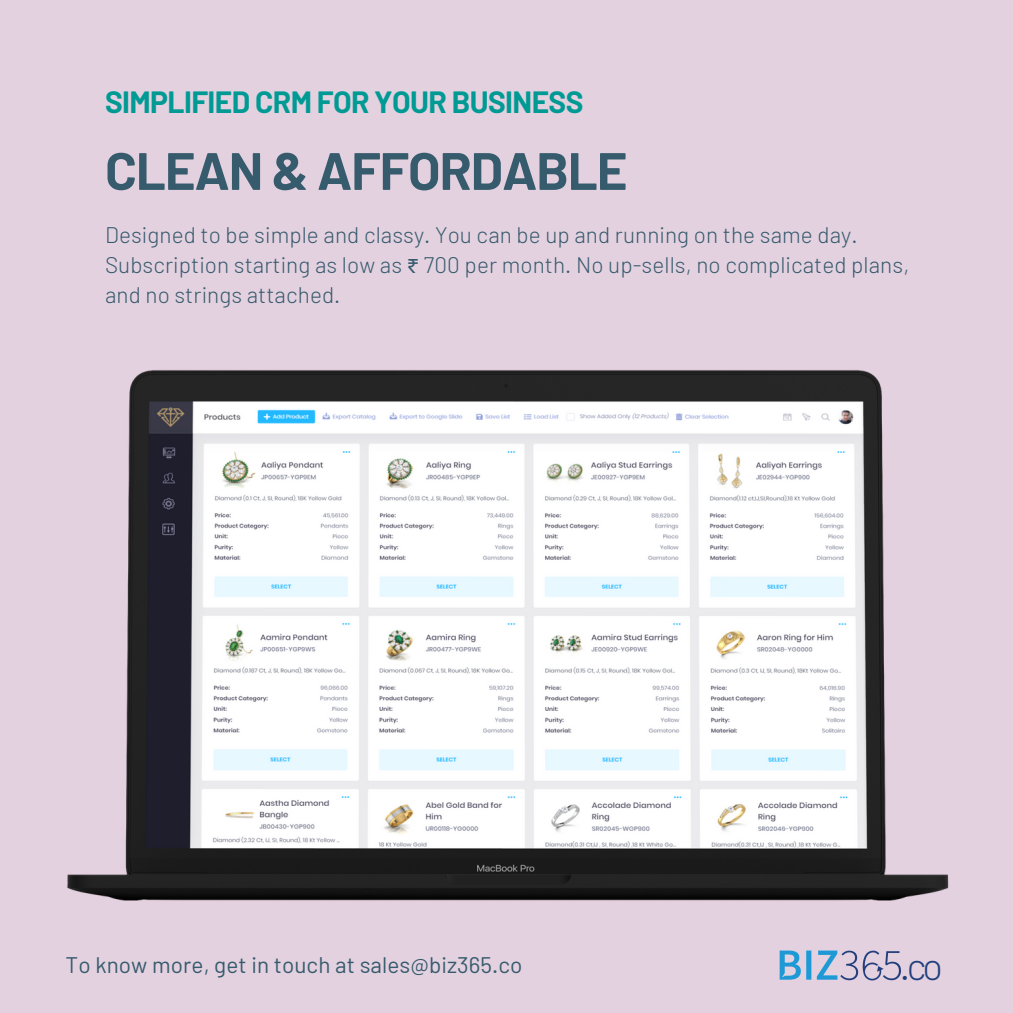
<style>
.page{position:relative;width:1013px;height:1013px;background:#fff}
.page>*{position:absolute;margin:0;border:0;box-sizing:border-box;transform-origin:0 0}
.t1{font:700 52.5px "Barlow";letter-spacing:-.02em;color:#365b6d}
.t2{font:300 37.88px "Barlow";color:#213f7c}
.t3{font:700 30px "Barlow";letter-spacing:-.02em;color:#009a94}
.t4{font:300 22.5px/30px "Barlow";letter-spacing:.005em;color:#365b6d}
.t5{font:22.5px "Barlow";letter-spacing:.005em;color:#365b6d}
.s1{font-family:"Noto Sans Gurmukhi";font-weight:400}
</style>
<div class="page">
<div style="left:0;top:0;width:1012px;height:1012px;background:#e4d1e0"></div>
<img style="left:67px;top:370px;width:882px;height:531px">
<img style="left:779px;top:950px;width:122px;height:30px">
<h3 class="t3" style="left:105px;top:83px;width:480px">SIMPLIFIED CRM FOR YOUR BUSINESS</h3>
<h1 class="t1" style="left:105px;top:137px;width:524px">CLEAN &amp; AFFORDABLE</h1>
<p class="t4" style="left:105px;top:218px;width:805px">Designed to be simple and classy. You can be up and running on the same day.<br>Subscription starting as low as <span class="s1">₹</span> 700 per month. No up-sells, no complicated plans, and no strings attached.</p>
<p class="t5" style="left:65px;top:950px;width:458px">To know more, get in touch at sales@biz365.co</p>
<h2 class="t2" style="left:900px;top:941px;width:45px">.co</h2>
</div>
